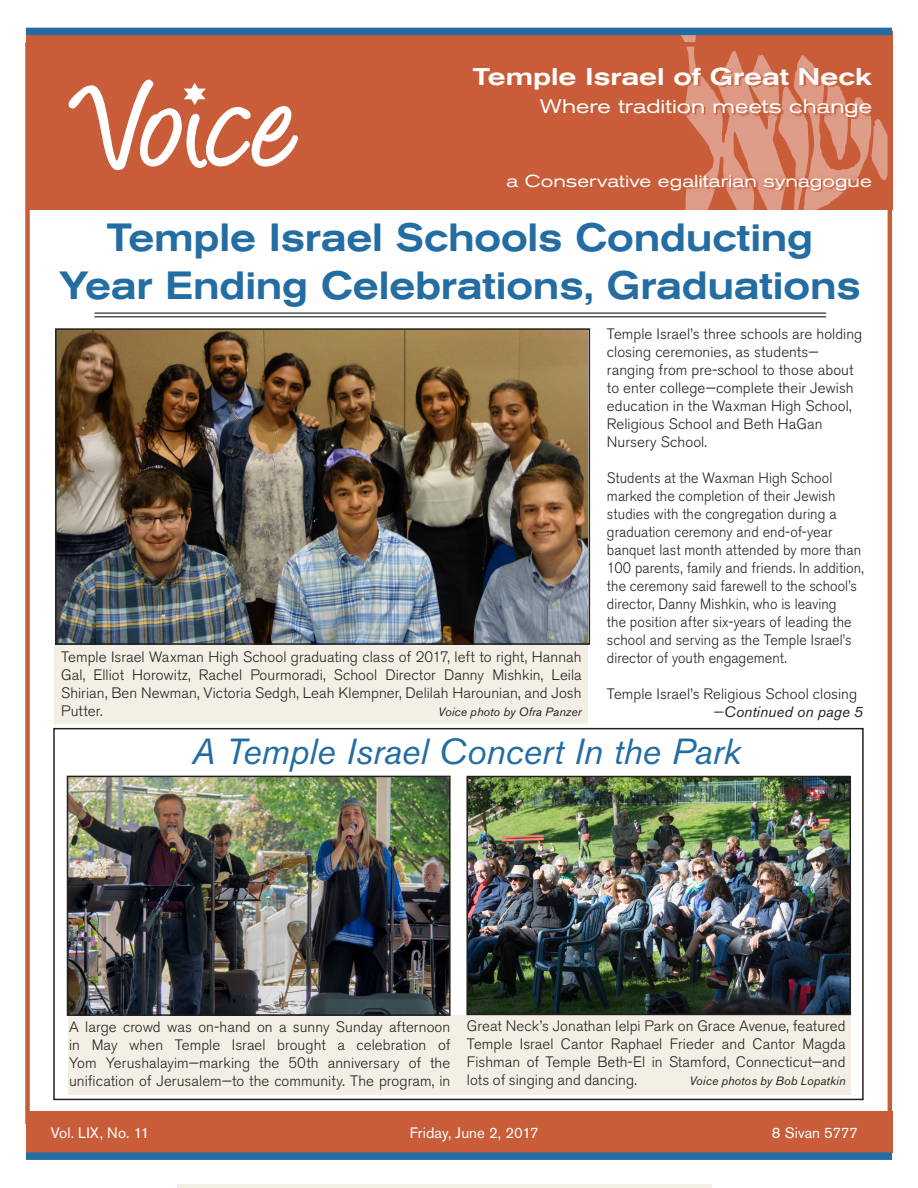
<style>
.page{position:relative;width:918px;height:1188px;background:#fff}
.page>*{position:absolute;margin:0;border:0;box-sizing:border-box;transform-origin:0 0}
.t1{font:144.75px "Angelina";color:#fff}
.t2{font:500 expanded 39px/48px "Akzidenz Grotesk BE";letter-spacing:-.01em;color:#236da3;text-align:center;scale:.89 1}
.t3{font:italic 36px "Akzidenz Grotesk BE";letter-spacing:-.005em;color:#236da3}
.t4{font:500 expanded 24px "Akzidenz Grotesk BE";letter-spacing:-.005em;color:#fff}
.t5{font:expanded 19.5px "Akzidenz Grotesk BE";color:#fff}
.t6{font:expanded 17.25px "Akzidenz Grotesk BE";letter-spacing:.005em;color:#fff}
.t7{font:300 15px/18px "Akzidenz Grotesk BE";letter-spacing:.005em;color:#231f20;text-align:justify}
.t8{font:300 15px/18px "Akzidenz Grotesk BE";letter-spacing:.005em;color:#231f20;scale:.95 1}
.t9{font:15px "Akzidenz Grotesk BE";letter-spacing:.005em;color:#fff}
.t10{font:italic 12px "Akzidenz Grotesk BE";letter-spacing:.015em;color:#231f20}
.s1{font-weight:400;font-style:italic}
</style>
<div class="page">
<div style="left:26px;top:31px;width:866px;height:179px;background:#c95c39"></div>
<div style="left:26px;top:1111px;width:866px;height:42px;background:#c95c39"></div>
<svg style="left:664px;top:35px;width:224px;height:175px"></svg>
<svg style="left:664px;top:69px;width:210px;height:50px"></svg>
<svg style="left:664px;top:176px;width:209px;height:16px"></svg>
<div style="left:68px;top:1015px;width:782px;height:80px;background:#f4efe5"></div>
<div style="left:54px;top:644px;width:534px;height:80px;background:#f4efe5"></div>
<div style="left:25px;top:42px;width:867px;height:1082px;border:4px solid #c95c39"></div>
<img style="left:70px;top:779px;width:378px;height:234px">
<div style="left:67px;top:776px;width:384px;height:240px;border:2px solid #231f20"></div>
<img style="left:469px;top:779px;width:379px;height:233px">
<div style="left:466px;top:776px;width:385px;height:239px;border:2px solid #231f20"></div>
<div style="left:26px;top:28px;width:866px;height:7px;background:#236da3"></div>
<div style="left:26px;top:1152px;width:866px;height:8px;background:#236da3"></div>
<svg style="left:68px;top:79px;width:229px;height:92px"></svg>
<hr style="left:94px;top:313px;width:732px;height:1px;background:#000">
<hr style="left:94px;top:316px;width:732px;height:1px;background:#000">
<img style="left:58px;top:331px;width:529px;height:311px">
<div style="left:55px;top:328px;width:535px;height:317px;border:2px solid #231f20"></div>
<hr style="left:177px;top:1185px;width:535px;height:3px;background:#f4efe5">
<div style="left:53px;top:728px;width:811px;height:372px;border:2px solid #231f20"></div>
<h1 class="t1" style="left:77px;top:65px;width:223px">Voice</h1>
<h3 class="t4" style="left:473px;top:62px;width:401px">Temple Israel of Great Neck</h3>
<h3 class="t5" style="left:540px;top:95px;width:333px">Where tradition meets change</h3>
<p class="t6" style="left:507px;top:171px;width:367px">a Conservative egalitarian synagogue</p>
<h2 class="t2" style="left:59px;top:214px;width:902px">Temple Israel Schools Conducting<br>Year Ending Celebrations, Graduations</h2>
<p class="t7" style="left:61px;top:649px;width:522px">Temple Israel Waxman High School graduating class of 2017, left to right, Hannah Gal, Elliot Horowitz, Rachel Pourmoradi, School Director Danny Mishkin, Leila Shirian, Ben Newman, Victoria Sedgh, Leah Klempner, Delilah Harounian, and Josh Putter.</p>
<p class="t10" style="left:438px;top:705px;width:145px">Voice photo by Ofra Panzer</p>
<p class="t7" style="left:607px;top:325px;width:257px;text-align:left">Temple Israel’s three schools are holding closing ceremonies, as students— ranging from pre-school to those about to enter college—complete their Jewish education in the Waxman High School, Religious School and Beth HaGan Nursery School.</p>
<p class="t8" style="left:607px;top:469px;width:272px">Students at the Waxman High School marked the completion of their Jewish studies with the congregation during a graduation ceremony and end-of-year banquet last month attended by more than 100 parents, family and friends. In addition, the ceremony said farewell to the school’s director, Danny Mishkin, who is leaving<br>the position after six-years of leading the school and serving as the Temple Israel’s director of youth engagement.</p>
<p class="t7" style="left:714px;top:685px;width:151px;text-indent:-107px">Temple Israel’s Religious School closing —<span class="s1">Continued on page 5</span></p>
<h3 class="t3" style="left:191px;top:730px;width:551px">A Temple Israel Concert In the Park</h3>
<p class="t7" style="left:69px;top:1018px;width:383px">A large crowd was on-hand on a sunny Sunday afternoon in May when Temple Israel brought a celebration of Yom Yerushalayim—marking the 50th anniversary of the unification of Jerusalem—to the community. The program, in</p>
<p class="t7" style="left:467px;top:1018px;width:380px">Great Neck’s Jonathan Ielpi Park on Grace Avenue, featured Temple Israel Cantor Raphael Frieder and Cantor Magda Fishman of Temple Beth-El in Stamford, Connecticut—and lots of singing and dancing.</p>
<p class="t10" style="left:690px;top:1074px;width:158px">Voice photos by Bob Lopatkin</p>
<p class="t9" style="left:51px;top:1124px;width:100px">Vol. LIX, No. 11</p>
<p class="t9" style="left:410px;top:1124px;width:130px">Friday, June 2, 2017</p>
<p class="t9" style="left:772px;top:1124px;width:87px">8 Sivan 5777</p>
</div>
